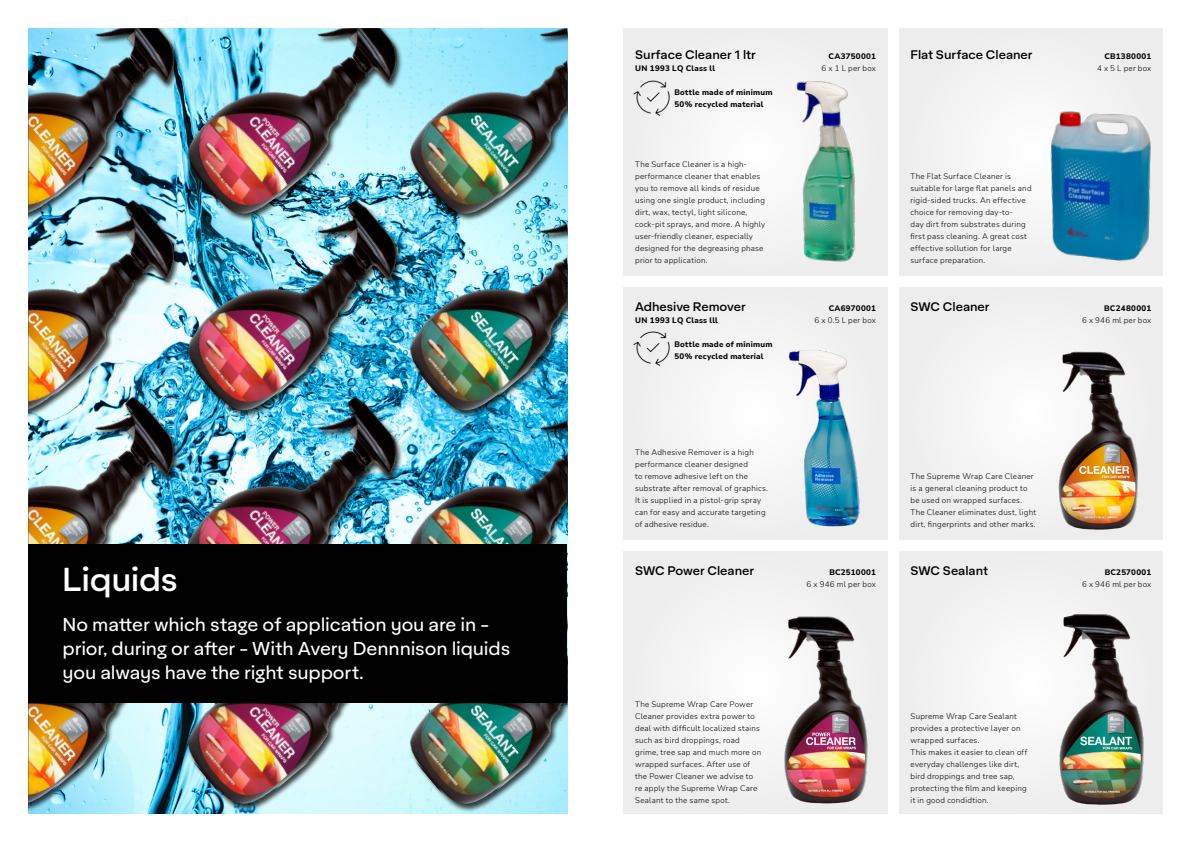
<style>
.page{position:relative;width:1191px;height:842px;background:#fff}
.page>*{position:absolute;margin:0;border:0;box-sizing:border-box;transform-origin:0 0}
.t1{font:500 32px "Aktifo A";letter-spacing:-.01em;color:#fff}
.t2{font:18px/24px "Aktifo A";letter-spacing:-.01em;color:#fff}
.t3{font:500 12px "Aktifo A";letter-spacing:-.005em;color:#000}
.t4{font:300 8px/12px "Nunito Sans";letter-spacing:.03em;color:#000}
.t5{font:800 8px/12px "Nunito Sans";letter-spacing:.03em;color:#000}
</style>
<div class="page">
<img style="left:28px;top:28px;width:146px;height:166px">
<img style="left:174px;top:28px;width:222px;height:166px">
<img style="left:396px;top:28px;width:171px;height:174px">
<img style="left:28px;top:417px;width:146px;height:127px">
<img style="left:174px;top:426px;width:222px;height:118px">
<img style="left:396px;top:426px;width:171px;height:118px">
<img style="left:28px;top:194px;width:146px;height:223px">
<img style="left:174px;top:194px;width:247px;height:232px">
<img style="left:396px;top:202px;width:171px;height:224px">
<img style="left:28px;top:703px;width:146px;height:108px">
<img style="left:174px;top:703px;width:222px;height:111px">
<img style="left:396px;top:703px;width:171px;height:111px">
<div style="left:28px;top:544px;width:539px;height:159px;background:#000"></div>
<div style="left:624px;top:28px;width:263px;height:247px;background:#f0f0f0"></div>
<div style="left:624px;top:551px;width:263px;height:263px;background:#f0f0f0"></div>
<div style="left:899px;top:551px;width:263px;height:263px;background:#f0f0f0"></div>
<div style="left:899px;top:28px;width:263px;height:247px;background:#f0f0f0"></div>
<div style="left:624px;top:287px;width:263px;height:252px;background:#f0f0f0"></div>
<div style="left:899px;top:287px;width:263px;height:252px;background:#f0f0f0"></div>
<img style="left:785px;top:81px;width:70px;height:181px">
<img style="left:1044px;top:111px;width:107px;height:151px">
<img style="left:787px;top:350px;width:73px;height:177px">
<img style="left:1056px;top:351px;width:82px;height:179px">
<img style="left:777px;top:616px;width:91px;height:188px">
<img style="left:1055px;top:614px;width:89px;height:191px">
<img style="left:633px;top:80px;width:37px;height:36px">
<img style="left:633px;top:331px;width:37px;height:35px">
<h1 class="t1" style="left:62px;top:559px;width:117px">Liquids</h1>
<h2 class="t2" style="left:63px;top:612px;width:449px">No matter which stage of application you are in - prior, during or after - With Avery Dennnison liquids you always have the right support.</h2>
<h3 class="t3" style="left:635px;top:47px;width:122px">Surface Cleaner 1 ltr</h3>
<p class="t5" style="left:635px;top:62px;width:81px">UN 1993 LQ Class ll</p>
<p class="t5" style="left:674px;top:86px;width:100px">Bottle made of minimum<br>50% recycled material</p>
<p class="t4" style="left:635px;top:158px;width:132px">The Surface Cleaner is a high&shy;performance cleaner that enables you to remove all kinds of residue using one single product, including dirt, wax, tectyl, light silicone, cock-pit sprays, and more. A highly user-friendly cleaner, especially designed for the degreasing phase prior to application.</p>
<h3 class="t3" style="left:635px;top:299px;width:112px">Adhesive Remover</h3>
<p class="t5" style="left:635px;top:314px;width:84px">UN 1993 LQ Class lll</p>
<p class="t5" style="left:674px;top:338px;width:100px">Bottle made of minimum<br>50% recycled material</p>
<p class="t4" style="left:635px;top:446px;width:134px">The Adhesive Remover is a high performance cleaner designed<br>to remove adhesive left on the substrate after removal of graphics.<br>It is supplied in a pistol-grip spray can for easy and accurate targeting of adhesive residue.</p>
<p class="t5" style="left:828px;top:50px;width:49px">CA3750001</p>
<p class="t4" style="left:821px;top:62px;width:56px">6 x 1 L per box</p>
<h3 class="t3" style="left:910px;top:47px;width:123px">Flat Surface Cleaner</h3>
<p class="t5" style="left:828px;top:302px;width:49px">CA6970001</p>
<p class="t4" style="left:814px;top:314px;width:63px">6 x 0.5 L per box</p>
<p class="t4" style="left:910px;top:170px;width:122px">The Flat Surface Cleaner is suitable for large flat panels and rigid-sided trucks. An effective choice for removing day-to-<br>day dirt from substrates during first pass cleaning. A great cost effective sollution for large surface preparation.</p>
<h3 class="t3" style="left:910px;top:299px;width:80px">SWC Cleaner</h3>
<p class="t4" style="left:910px;top:470px;width:127px">The Supreme Wrap Care Cleaner is a general cleaning product to be used on wrapped surfaces.<br>The Cleaner eliminates dust, light dirt, fingerprints and other marks.</p>
<h3 class="t3" style="left:635px;top:563px;width:120px">SWC Power Cleaner</h3>
<h3 class="t3" style="left:910px;top:563px;width:79px">SWC Sealant</h3>
<p class="t5" style="left:829px;top:566px;width:48px">BC2510001</p>
<p class="t4" style="left:806px;top:578px;width:71px">6 x 946 ml per box</p>
<p class="t4" style="left:635px;top:698px;width:127px">The Supreme Wrap Care Power<br>Cleaner provides extra power to deal with difficult localized stains such as bird droppings, road grime, tree sap and much more on wrapped surfaces. After use of the Power Cleaner we advise to re apply the Supreme Wrap Care<br>Sealant to the same spot.</p>
<p class="t4" style="left:910px;top:710px;width:118px">Supreme Wrap Care Sealant provides a protective layer on wrapped surfaces.<br>This makes it easier to clean off everyday challenges like dirt, bird droppings and tree sap, protecting the film and keeping it in good condidtion.</p>
<p class="t5" style="left:1104px;top:50px;width:48px">CB1380001</p>
<p class="t4" style="left:1097px;top:62px;width:56px">4 x 5 L per box</p>
<p class="t5" style="left:1104px;top:302px;width:49px">BC2480001</p>
<p class="t4" style="left:1082px;top:314px;width:71px">6 x 946 ml per box</p>
<p class="t5" style="left:1104px;top:566px;width:48px">BC2570001</p>
<p class="t4" style="left:1082px;top:578px;width:71px">6 x 946 ml per box</p>
</div>
